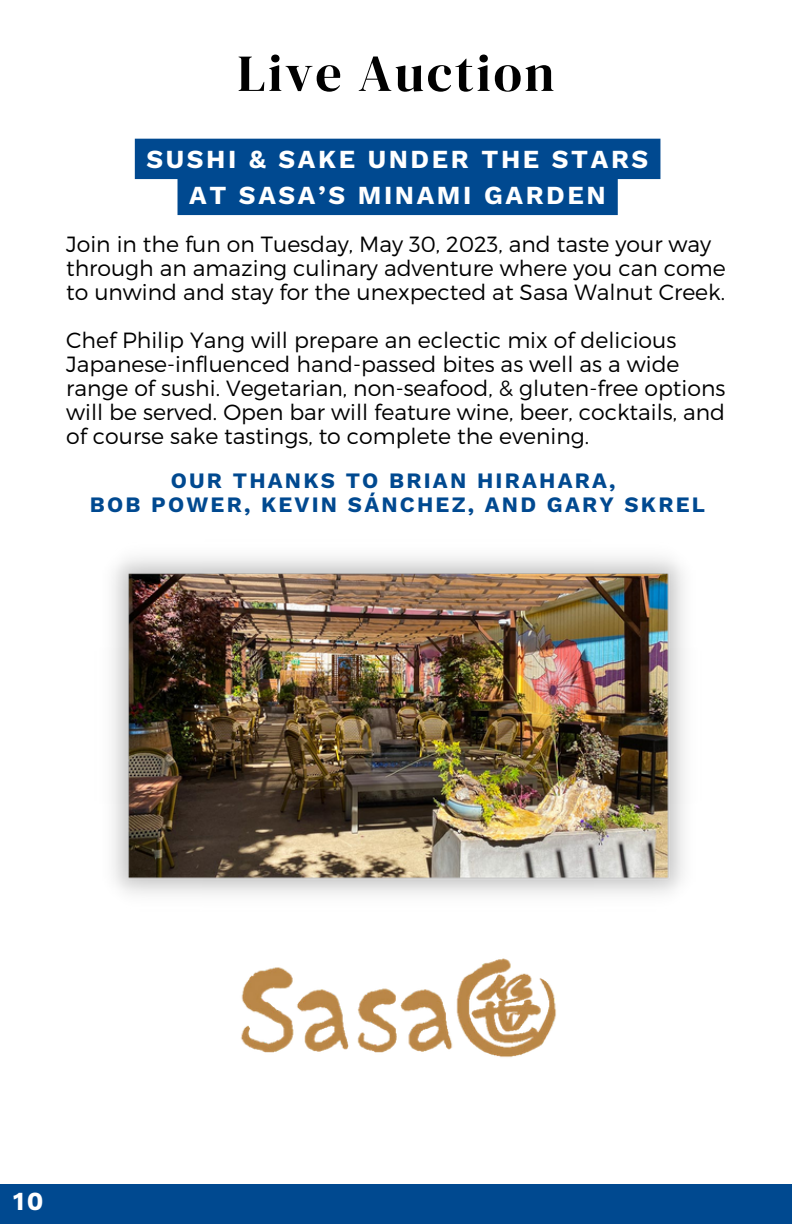
<style>
.page{position:relative;width:792px;height:1224px;background:#fff}
.page>*{position:absolute;margin:0;border:0;box-sizing:border-box;transform-origin:0 0}
.t1{font:52px "DM Serif Display";letter-spacing:.05em;color:#000}
.t2{font:700 26px/36px "Work Sans";letter-spacing:.1em;color:#fff;text-align:center}
.t3{font:300 22px/24px "Montserrat";color:#000}
.t4{font:700 22px/24px "Work Sans";letter-spacing:.1em;color:#004990;text-align:center}
</style>
<div class="page">
<div style="left:0;top:1185px;width:792px;height:39px;background:#004990"></div>
<img style="left:112px;top:557px;width:573px;height:338px">
<img style="left:241px;top:958px;width:316px;height:100px">
<svg style="left:135px;top:139px;width:525px;height:76px;background:#135798"></svg>
<h1 class="t1" style="left:237px;top:37px;width:319px">Live Auction</h1>
<p class="t2" style="left:147px;top:141px;width:503px">SUSHI &amp; SAKE UNDER THE STARS<br>AT SASA’S MINAMI GARDEN</p>
<p class="t3" style="left:66px;top:231px;width:661px">Join in the fun on Tuesday, May 30, 2023, and taste your way through an amazing culinary adventure where you can come to unwind and stay for the unexpected at Sasa Walnut Creek.</p>
<p class="t3" style="left:66px;top:327px;width:661px">Chef Philip Yang will prepare an eclectic mix of delicious Japanese-influenced hand-passed bites as well as a wide range of sushi. Vegetarian, non-seafood, &amp; gluten-free options will be served. Open bar will feature wine, beer, cocktails, and of course sake tastings, to complete the evening.</p>
<p class="t4" style="left:90px;top:469px;width:617px">OUR THANKS TO BRIAN HIRAHARA,<br>BOB POWER, KEVIN SÁNCHEZ, AND GARY SKREL</p>
<p class="t2" style="left:13px;top:1183px;width:32px">10</p>
</div>
